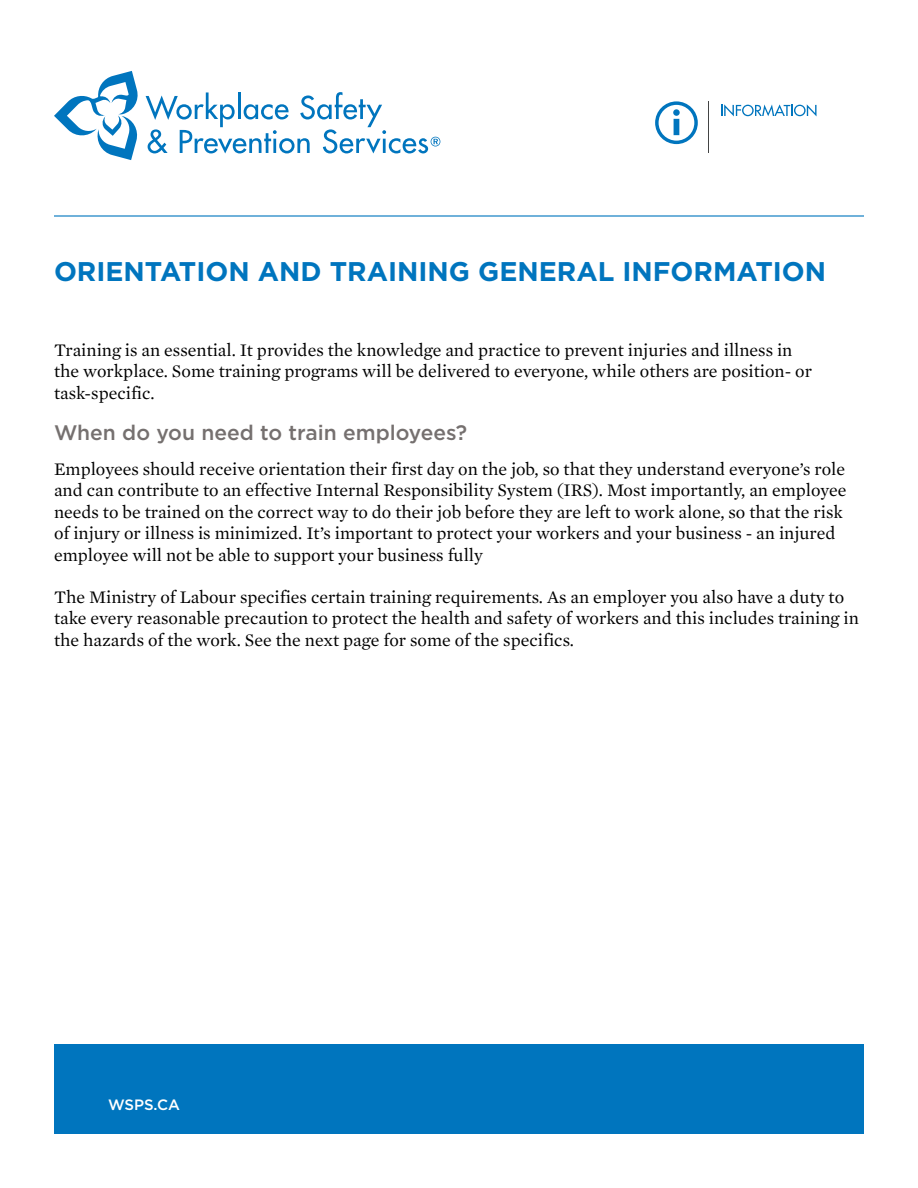
<style>
.page{position:relative;width:918px;height:1188px;background:#fff}
.page>*{position:absolute;margin:0;border:0;box-sizing:border-box;transform-origin:0 0}
.t1{font:700 27px "Gotham";color:#0075be}
.t2{font:500 21px "Gotham";color:#75706f}
.t3{font:18px/21.6px "Mercury Text G1";color:#000}
.t4{font:500 15px "Gotham";color:#fff}
</style>
<div class="page">
<hr style="left:708px;top:101px;width:1px;height:52px;background:#434444">
<svg style="left:655px;top:101px;width:43px;height:43px"></svg>
<svg style="left:721px;top:104px;width:96px;height:12px"></svg>
<hr style="left:54px;top:215px;width:810px;height:2px;background:#0075be">
<div style="left:54px;top:1044px;width:810px;height:90px;background:#0075be"></div>
<svg style="left:54px;top:71px;width:84px;height:89px"></svg>
<svg style="left:146px;top:92px;width:294px;height:61px"></svg>
<h1 class="t1" style="left:54px;top:254px;width:774px">ORIENTATION AND TRAINING GENERAL INFORMATION</h1>
<p class="t3" style="left:54px;top:338px;width:760px">Training is an essential. It provides the knowledge and practice to prevent injuries and illness in the workplace. Some training programs will be delivered to everyone, while others are position- or task-specific.</p>
<p class="t2" style="left:54px;top:418px;width:415px">When do you need to train employees?</p>
<p class="t3" style="left:54px;top:457px;width:794px">Employees should receive orientation their first day on the job, so that they understand everyone’s role and can contribute to an effective Internal Responsibility System (IRS). Most importantly, an employee needs to be trained on the correct way to do their job before they are left to work alone, so that the risk of injury or illness is minimized. It’s important to protect your workers and your business - an injured employee will not be able to support your business fully</p>
<p class="t3" style="left:54px;top:585px;width:806px">The Ministry of Labour specifies certain training requirements. As an employer you also have a duty to take every reasonable precaution to protect the health and safety of workers and this includes training in the hazards of the work. See the next page for some of the specifics.</p>
<p class="t4" style="left:108px;top:1095px;width:74px">WSPS.CA</p>
</div>
